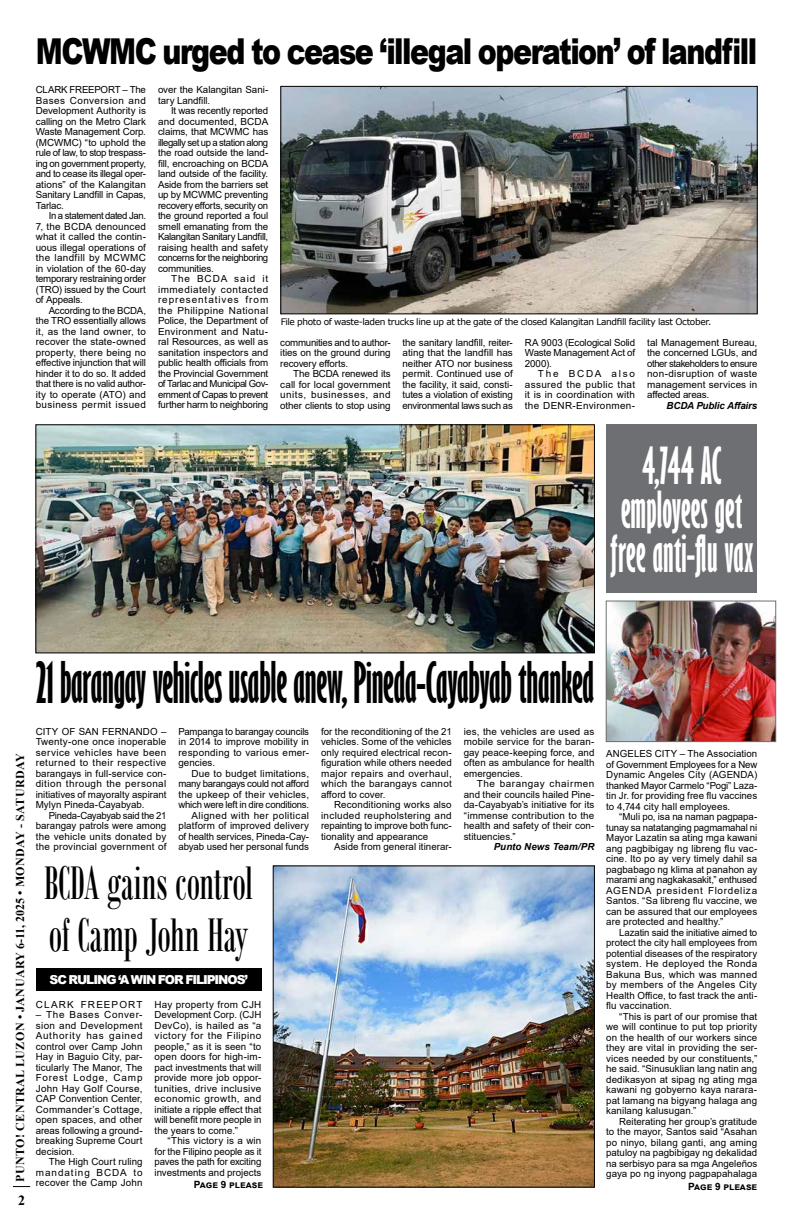
<style>
.page{position:relative;width:792px;height:1224px;background:#fff}
.page>*{position:absolute;margin:0;border:0;box-sizing:border-box;transform-origin:0 0}
.t1{font:700 extra-condensed 52.8px "Gill Sans";letter-spacing:-.01em;color:#000;scale:.8 1}
.t2{font:50.8px/52.4px "Bodoni MT Condensed";letter-spacing:-.01em;color:#000;scale:.8 1}
.t3{font:700 extra-condensed 47px/44px "Gill Sans";color:#fff;text-align:center;scale:.8 1}
.t4{font:900 35.7px "Arial";letter-spacing:-.055em;color:#000;scale:.8 1}
.t5{font:700 14px "Times New Roman";color:#000}
.t6{font:900 12.3px "Arial";letter-spacing:-.085em;color:#fff}
.t7{font:700 12px "Times New Roman";letter-spacing:.035em;color:#000}
.t8{font:700 10px "Arial";color:#000}
.t9{font:9.8px/10.5px "Arial";letter-spacing:.005em;color:#000;text-align:justify}
.t10{font:italic 700 9.8px "Arial";letter-spacing:-.005em;color:#000}
.t11{font:9.8px "Arial";letter-spacing:.115em;color:#000}
.t12{font:9px "Verdana";letter-spacing:-.045em;color:#000}
</style>
<div class="page">
<svg style="left:13px;top:1186px;width:17px;height:1px"></svg>
<img style="left:283px;top:88px;width:472px;height:224px">
<div style="left:281px;top:86px;width:476px;height:228px;border:1px solid #000"></div>
<img style="left:38px;top:427px;width:555px;height:224px">
<div style="left:36px;top:425px;width:559px;height:228px;border:1px solid #000"></div>
<div style="left:606px;top:425px;width:151px;height:168px;background:#6e6f72"></div>
<img style="left:275px;top:868px;width:318px;height:317px">
<div style="left:273px;top:866px;width:322px;height:321px;border:1px solid #000"></div>
<div style="left:36px;top:969px;width:225px;height:22px;background:#000"></div>
<img style="left:608px;top:603px;width:166px;height:137px">
<div style="left:606px;top:601px;width:170px;height:141px;border:1px solid #6e6f72"></div>
<h3 class="t4" style="left:36px;top:25px;width:903px">MCWMC urged to cease ‘illegal operation’ of landfill</h3>
<p class="t9" style="left:36px;top:85px;width:112px">CLARK FREEPORT – The Bases Conversion and Development Authority is calling on the Metro Clark Waste Management Corp. (MCWMC) “to uphold the rule of law, to stop trespass&shy;ing on government property, and to cease its illegal oper&shy;ations” of the Kalangitan Sanitary Landfill in Capas, Tarlac.</p>
<p class="t9" style="left:36px;top:211px;width:112px;text-indent:13px">In a statement dated Jan.<br>7, the BCDA denounced what it called the contin&shy;uous illegal operations of the landfill by MCWMC in violation of the 60-day temporary restraining order (TRO) issued by the Court of Appeals.</p>
<p class="t9" style="left:36px;top:305px;width:112px;text-indent:13px">According to the BCDA, the TRO essentially allows it, as the land owner, to recover the state-owned property, there being no effective injunction that will hinder it to do so. It added that there is no valid author&shy;ity to operate (ATO) and business permit issued</p>
<p class="t9" style="left:158px;top:85px;width:112px">over the Kalangitan Sani&shy;tary Landfill.</p>
<p class="t9" style="left:158px;top:106px;width:112px;text-indent:13px">It was recently reported and documented, BCDA claims, that MCWMC has illegally set up a station along the road outside the land&shy;fill, encroaching on BCDA land outside of the facility.<br>Aside from the barriers set up by MCWMC preventing recovery efforts, security on the ground reported a foul smell emanating from the Kalangitan Sanitary Landfill, raising health and safety concerns for the neighboring communities.</p>
<p class="t9" style="left:158px;top:274px;width:112px;text-indent:13px">The BCDA said it immediately contacted representatives from the Philippine National Police, the Department of Environment and Natu&shy;ral Resources, as well as sanitation inspectors and public health officials from the Provincial Government of Tarlac and Municipal Gov&shy;ernment of Capas to prevent further harm to neighboring</p>
<p class="t12" style="left:281px;top:316px;width:432px">File photo of waste-laden trucks line up at the gate of the closed Kalangitan Landfill facility last October.</p>
<p class="t9" style="left:280px;top:337px;width:112px">communities and to author&shy;ities on the ground during recovery efforts.</p>
<p class="t9" style="left:280px;top:368px;width:112px;text-indent:13px">The BCDA renewed its call for local government units, businesses, and other clients to stop using</p>
<p class="t9" style="left:403px;top:337px;width:112px">the sanitary landfill, reiter&shy;ating that the landfill has neither ATO nor business permit. Continued use of the facility, it said, consti&shy;tutes a violation of existing environmental laws such as</p>
<p class="t9" style="left:525px;top:337px;width:112px">RA 9003 (Ecological Solid Waste Management Act of 2000).</p>
<p class="t9" style="left:525px;top:368px;width:112px;text-indent:13px">The BCDA also assured the public that it is in coordination with the DENR-Environmen-</p>
<p class="t9" style="left:647px;top:337px;width:112px">tal Management Bureau, the concerned LGUs, and other stakeholders to ensure non-disruption of waste management services in affected areas.</p>
<p class="t10" style="left:666px;top:399px;width:92px">BCDA Public Affairs</p>
<h3 class="t3" style="left:610px;top:443px;width:180px">4,744 AC employees get free anti-flu vax</h3>
<p class="t7" style="left:11px;top:1182px;width:430px;rotate:-90deg">PUNTO! CENTRAL LUZON • JANUARY 6-11, 2025 • MONDAY - SATURDAY</p>
<h3 class="t5" style="left:18px;top:1191px;width:8px">2</h3>
<h1 class="t1" style="left:36px;top:651px;width:700px">21 barangay vehicles usable anew, Pineda-Cayabyab thanked</h1>
<p class="t9" style="left:36px;top:726px;width:132px">CITY OF SAN FERNANDO – Twenty-one once inoperable service vehicles have been returned to their respective barangays in full-service con&shy;dition through the personal initiatives of mayoralty aspirant Mylyn Pineda-Cayabyab.</p>
<p class="t9" style="left:36px;top:810px;width:132px;text-indent:13px">Pineda-Cayabyab said the 21 barangay patrols were among the vehicle units donated by the provincial government of</p>
<p class="t9" style="left:321px;top:726px;width:132px">for the reconditioning of the 21 vehicles. Some of the vehicles only required electrical recon&shy;figuration while others needed major repairs and overhaul, which the barangays cannot afford to cover.</p>
<p class="t9" style="left:321px;top:800px;width:132px;text-indent:13px">Reconditioning works also included reupholstering and repainting to improve both func&shy;tionality and appearance</p>
<p class="t9" style="left:334px;top:842px;width:119px">Aside from general itinerar-</p>
<p class="t9" style="left:178px;top:726px;width:132px">Pampanga to barangay councils in 2014 to improve mobility in responding to various emer&shy;gencies.</p>
<p class="t9" style="left:178px;top:768px;width:132px;text-align:right">Due to budget limitations, many barangays could not afford the upkeep of their vehicles, which were left in dire conditions.<br>Aligned with her political platform of improved delivery of health services, Pineda-Cay&shy;abyab used her personal funds</p>
<p class="t9" style="left:464px;top:726px;width:132px">ies, the vehicles are used as mobile service for the baran&shy;gay peace-keeping force, and often as ambulance for health emergencies.</p>
<p class="t9" style="left:464px;top:779px;width:132px;text-indent:13px">The barangay chairmen and their councils hailed Pine&shy;da-Cayabyab’s initiative for its “immense contribution to the health and safety of their con&shy;stituencies.”</p>
<p class="t10" style="left:494px;top:841px;width:102px">Punto News Team/PR</p>
<p class="t9" style="left:606px;top:748px;width:153px">ANGELES CITY – The Association of Government Employees for a New Dynamic Angeles City (AGENDA) thanked Mayor Carmelo “Pogi” Laza&shy;tin Jr. for providing free flu vaccines to 4,744 city hall employees.</p>
<p class="t9" style="left:606px;top:811px;width:153px;text-indent:13px">“Muli po, isa na naman pagpapa&shy;tunay sa natatanging pagmamahal ni Mayor Lazatin sa ating mga kawani ang pagbibigay ng libreng flu vac&shy;cine. Ito po ay very timely dahil sa pagbabago ng klima at panahon ay marami ang nagkakasakit,” enthused AGENDA president Flordeliza Santos. “Sa libreng flu vaccine, we can be assured that our employees are protected and healthy.”</p>
<p class="t9" style="left:606px;top:927px;width:153px;text-indent:13px">Lazatin said the initiative aimed to protect the city hall employees from potential diseases of the respiratory system. He deployed the Ronda Bakuna Bus, which was manned by members of the Angeles City Health Office, to fast track the anti&shy;flu vaccination.</p>
<p class="t9" style="left:606px;top:1011px;width:153px;text-indent:13px">“This is part of our promise that we will continue to put top priority on the health of our workers since they are vital in providing the ser&shy;vices needed by our constituents,” he said. “Sinusuklian lang natin ang dedikasyon at sipag ng ating mga kawani ng gobyerno kaya narara&shy;pat lamang na bigyang halaga ang kanilang kalusugan.”</p>
<p class="t9" style="left:606px;top:1116px;width:153px;text-indent:13px">Reiterating her group’s gratitude to the mayor, Santos said “Asahan po ninyo, bilang ganti, ang aming patuloy na pagbibigay ng dekalidad na serbisyo para sa mga Angeleños gaya po ng inyong pagpapahalaga</p>
<h2 class="t2" style="left:44px;top:856px;width:263px">BCDA gains control of Camp John Hay</h2>
<p class="t6" style="left:50px;top:971px;width:200px">SC RULING ‘A WIN FOR FILIPINOS’</p>
<p class="t11" style="left:36px;top:998px;width:108px">CLARK FREEPORT</p>
<p class="t9" style="left:36px;top:1010px;width:108px">– The Bases Conver&shy;sion and Development Authority has gained control over Camp John Hay in Baguio City, par&shy;ticularly The Manor, The Forest Lodge, Camp John Hay Golf Course, CAP Convention Center, Commander’s Cottage, open spaces, and other areas following a ground&shy;breaking Supreme Court decision.</p>
<p class="t9" style="left:36px;top:1157px;width:108px;text-indent:13px">The High Court ruling mandating BCDA to recover the Camp John</p>
<p class="t9" style="left:155px;top:999px;width:108px">Hay property from CJH Development Corp. (CJH DevCo), is hailed as “a victory for the Filipino people,” as it is seen “to open doors for high-im&shy;pact investments that will provide more job oppor&shy;tunities, drive inclusive economic growth, and initiate a ripple effect that will benefit more people in the years to come.”</p>
<p class="t9" style="left:155px;top:1136px;width:108px;text-indent:13px">“This victory is a win for the Filipino people as it paves the path for exciting investments and projects</p>
<p class="t8" style="left:194px;top:1177px;width:71px">Page 9 please</p>
<p class="t8" style="left:688px;top:1180px;width:71px">Page 9 please</p>
</div>
